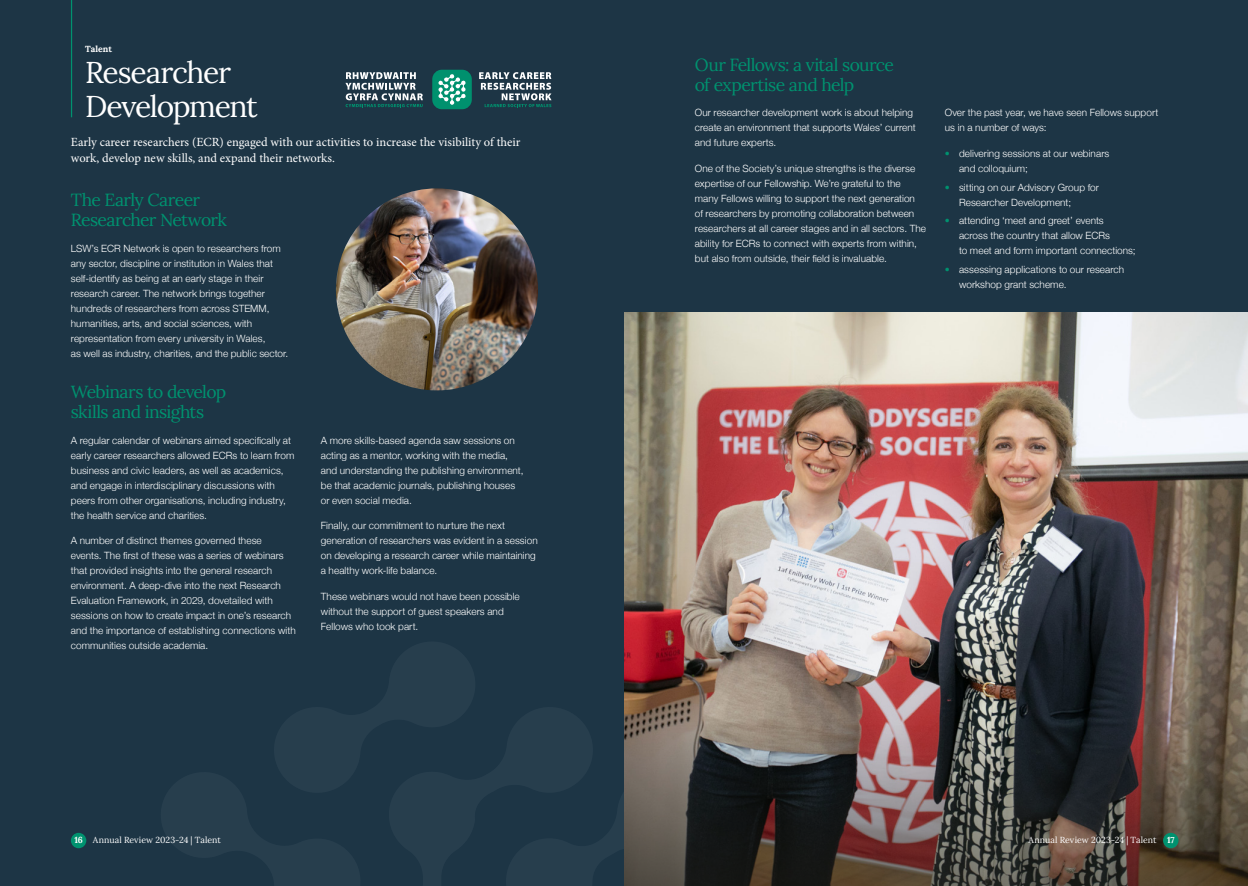
<style>
.page{position:relative;width:1248px;height:886px;background:#fff}
.page>*{position:absolute;margin:0;border:0;box-sizing:border-box;transform-origin:0 0}
.t1{font:30px/33.8px "Lora";letter-spacing:-.045em;color:#fff}
.t2{font:17.5px/20px "Lora";letter-spacing:-.035em;color:#00926f}
.t3{font:12.5px/16.2px "Minion Pro";color:#fff}
.t4{font:300 10px/15px "Helvetica Neue";letter-spacing:.005em;color:#fff}
.t5{font:8.75px "Lora";letter-spacing:.005em;color:#fff}
.t6{font:700 8.75px "Lora";letter-spacing:-.005em;color:#fff}
.s1{color:#00926f}
.s2{font-weight:700}
</style>
<div class="page">
<div style="left:0;top:0;width:623px;height:886px;background:#1d3545"></div>
<hr style="left:71px;top:0;width:1px;height:117px;background:#00926f">
<svg style="left:623px;top:765px;width:1px;height:121px"></svg>
<div style="left:624px;top:0;width:623px;height:886px;background:#1d3545"></div>
<svg style="left:432px;top:70px;width:40px;height:39px"></svg>
<svg style="left:479px;top:72px;width:72px;height:35px"></svg>
<svg style="left:345px;top:72px;width:78px;height:35px"></svg>
<img style="left:336px;top:188px;width:202px;height:202px;border-radius:101px">
<img style="left:624px;top:313px;width:623px;height:412px">
<svg style="left:624px;top:725px;width:623px;height:161px"></svg>
<div style="left:71px;top:833px;width:15px;height:15px;background:#00926f;border-radius:50%"></div>
<div style="left:1162px;top:833px;width:16px;height:15px;background:#00926f;border-radius:50%"></div>
<p class="t6" style="left:85px;top:45px;width:28px">Talent</p>
<h1 class="t1" style="left:85px;top:59px;width:174px">Researcher<br>Development</h1>
<p class="t3" style="left:71px;top:135px;width:451px">Early career researchers (ECR) engaged with our activities to increase the visibility of their work, develop new skills, and expand their networks.</p>
<h2 class="t2" style="left:71px;top:192px;width:157px">The Early Career<br>Researcher Network</h2>
<p class="t4" style="left:71px;top:240px;width:219px">LSW’s ECR Network is open to researchers from any sector, discipline or institution in Wales that self-identify as being at an early stage in their research career. The network brings together hundreds of researchers from across STEMM, humanities, arts, and social sciences, with representation from every university in Wales,<br>as well as industry, charities, and the public sector.</p>
<h2 class="t2" style="left:71px;top:384px;width:157px">Webinars to develop skills and insights</h2>
<p class="t4" style="left:71px;top:432px;width:225px">A regular calendar of webinars aimed specifically at early career researchers allowed ECRs to learn from business and civic leaders, as well as academics, and engage in interdisciplinary discussions with peers from other organisations, including industry, the health service and charities.</p>
<p class="t4" style="left:71px;top:532px;width:226px">A number of distinct themes governed these<br>events. The first of these was a series of webinars that provided insights into the general research environment. A deep-dive into the next Research Evaluation Framework, in 2029, dovetailed with sessions on how to create impact in one’s research and the importance of establishing connections with communities outside academia.</p>
<p class="t4" style="left:321px;top:432px;width:204px">A more skills-based agenda saw sessions on acting as a mentor, working with the media, and understanding the publishing environment, be that academic journals, publishing houses or even social media.</p>
<p class="t4" style="left:321px;top:517px;width:218px">Finally, our commitment to nurture the next generation of researchers was evident in a session on developing a research career while maintaining a healthy work-life balance.</p>
<p class="t4" style="left:321px;top:590px;width:200px">These webinars would not have been possible without the support of guest speakers and<br>Fellows who took part.</p>
<h2 class="t2" style="left:694px;top:56px;width:201px">Our Fellows: a vital source of expertise and help</h2>
<p class="t4" style="left:694px;top:105px;width:222px">Our researcher development work is about helping create an environment that supports Wales’ current and future experts.</p>
<p class="t4" style="left:694px;top:160px;width:233px">One of the Society’s unique strengths is the diverse expertise of our Fellowship. We’re grateful to the many Fellows willing to support the next generation<br>of researchers by promoting collaboration between researchers at all career stages and in all sectors. The ability for ECRs to connect with experts from within, but also from outside, their field is invaluable.</p>
<p class="t4" style="left:944px;top:105px;width:215px">Over the past year, we have seen Fellows support us in a number of ways:</p>
<p class="t4" style="left:958px;top:145px;width:152px;text-indent:-14px"><span class="s1">•</span> delivering sessions at our webinars and colloquium;</p>
<p class="t4" style="left:958px;top:179px;width:141px;text-indent:-14px"><span class="s1">•</span> sitting on our Advisory Group for<br>Researcher Development;</p>
<p class="t4" style="left:958px;top:212px;width:178px;text-indent:-14px"><span class="s1">•</span> attending ‘meet and greet’ events<br>across the country that allow ECRs<br>to meet and form important connections;</p>
<p class="t4" style="left:958px;top:261px;width:167px;text-indent:-14px"><span class="s1">•</span> assessing applications to our research workshop grant scheme.</p>
<p class="t5" style="left:74px;top:837px;width:148px"><span class="s2">16</span> Annual Review 2023-24 | Talent</p>
<p class="t5" style="left:1028px;top:837px;width:147px">Annual Review 2023-24 | Talent <span class="s2">17</span></p>
</div>
